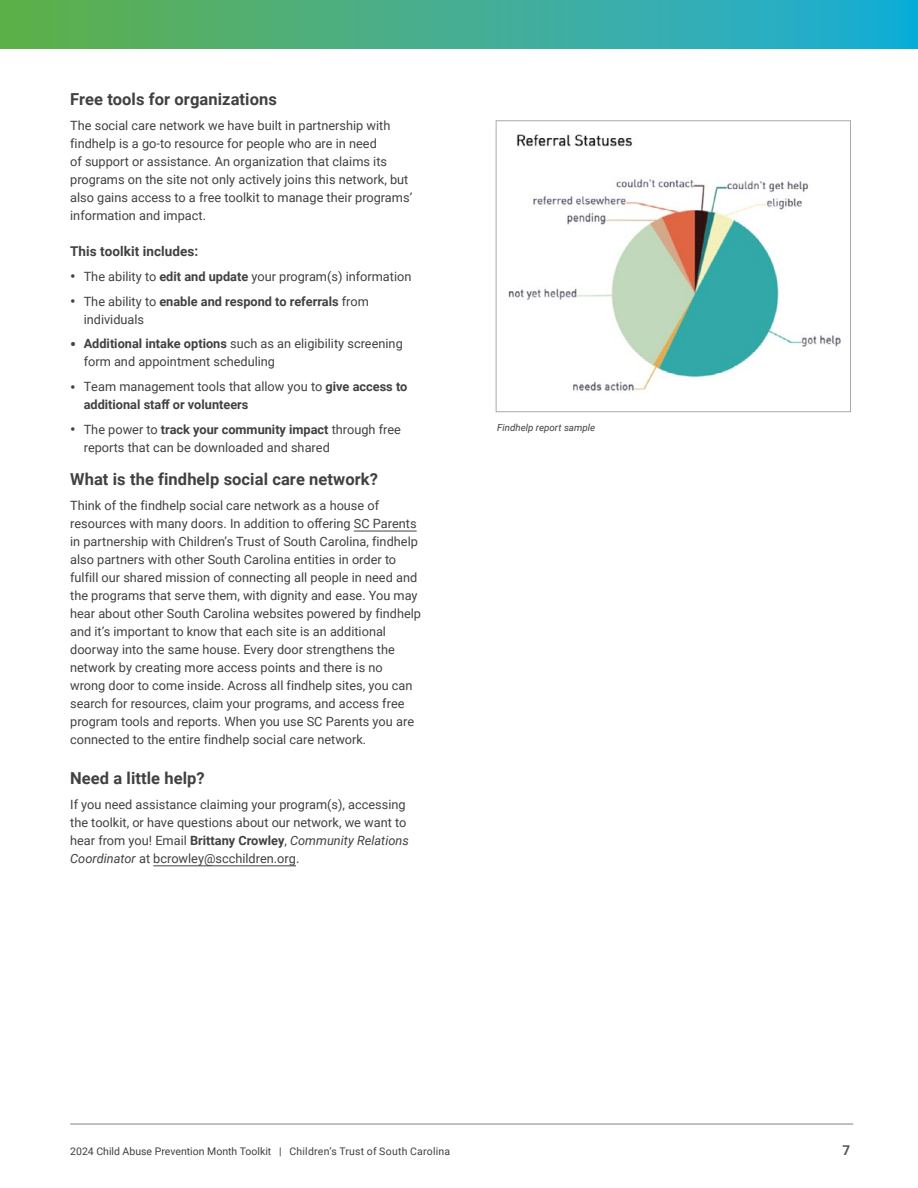
<style>
.page{position:relative;width:918px;height:1188px;background:#fff}
.page>*{position:absolute;margin:0;border:0;box-sizing:border-box;transform-origin:0 0}
.t1{font:700 16.5px "Roboto";letter-spacing:.005em;color:#414042}
.H3{font:700 13.5px "Roboto";letter-spacing:.005em;color:#414042}
.t2{font:700 13.5px "Roboto";color:#565659}
.Body_Text{font:12.75px/18px "Roboto";color:#414042}
.t3{font:700 12.75px/18px "Roboto";color:#414042}
.t4{font:10.5px "Roboto";color:#414042}
.t5{font:italic 9.75px "Roboto";color:#414042}
.s1{font-size:16.5px}
.s2{font-weight:700}
.s3{font-weight:700;font-size:16.5px}
.s4{font-weight:400;font-size:16.5px}
.s5{font-weight:400}
.s6{font-style:italic}
</style>
<div class="page">
<hr style="left:70px;top:1124px;width:783px;height:1px;background:#808285">
<svg style="left:0;top:0;width:918px;height:49px;background:#40ae91"></svg>
<hr style="left:354px;top:531px;width:63px;height:1px;background:#414042">
<hr style="left:153px;top:866px;width:143px;height:1px;background:#414042">
<img style="left:508px;top:134px;width:333px;height:257px">
<div style="left:496px;top:121px;width:355px;height:291px;border:1px solid #a7a9ac"></div>
<h2 class="t1" style="left:70px;top:88px;width:208px">Free tools for organizations</h2>
<p class="Body_Text" style="left:70px;top:116px;width:344px">The social care network we have built in partnership with findhelp is a go-to resource for people who are in need<br>of support or assistance. An organization that claims its programs on the site not only actively joins this network, but also gains access to a free toolkit to manage their programsʼ information and impact.</p>
<h2 class="H3" style="left:70px;top:242px;width:130px">This toolkit includes:</h2>
<p class="Body_Text" style="left:70px;top:267px;width:343px"><span class="s1">•</span> The ability to <span class="s2">edit and update</span> your program(s) information</p>
<p class="Body_Text" style="left:84px;top:292px;width:287px;text-indent:-14px"><span class="s1">•</span> The ability to <span class="s2">enable and respond to referrals</span> from individuals</p>
<p class="Body_Text" style="left:84px;top:334px;width:321px;text-indent:-14px"><span class="s3">•</span> <span class="s2">Additional intake options</span> such as an eligibility screening form and appointment scheduling</p>
<p class="t3" style="left:84px;top:377px;width:325px;text-indent:-14px"><span class="s4">•</span> <span class="s5">Team management tools that allow you to</span> give access to additional staff or volunteers</p>
<p class="Body_Text" style="left:84px;top:420px;width:319px;text-indent:-14px"><span class="s1">•</span> The power to <span class="s2">track your community impact</span> through free reports that can be downloaded and shared</p>
<h2 class="t1" style="left:70px;top:468px;width:309px">What is the findhelp social care network?</h2>
<p class="Body_Text" style="left:70px;top:496px;width:352px">Think of the findhelp social care network as a house of resources with many doors. In addition to offering SC Parents in partnership with Childrenʼs Trust of South Carolina, findhelp also partners with other South Carolina entities in order to fulfill our shared mission of connecting all people in need and the programs that serve them, with dignity and ease. You may hear about other South Carolina websites powered by findhelp and itʼs important to know that each site is an additional doorway into the same house. Every door strengthens the network by creating more access points and there is no<br>wrong door to come inside. Across all findhelp sites, you can search for resources, claim your programs, and access free program tools and reports. When you use SC Parents you are connected to the entire findhelp social care network.</p>
<h2 class="t1" style="left:70px;top:767px;width:136px">Need a little help?</h2>
<p class="Body_Text" style="left:70px;top:795px;width:340px">If you need assistance claiming your program(s), accessing the toolkit, or have questions about our network, we want to hear from you! Email <span class="s2">Brittany Crowley</span>, <span class="s6">Community Relations Coordinator</span> at bcrowley@scchildren.org.</p>
<p class="t5" style="left:497px;top:421px;width:99px">Findhelp report sample</p>
<p class="t4" style="left:70px;top:1144px;width:381px">2024 Child Abuse Prevention Month Toolkit | Children’s Trust of South Carolina</p>
<p class="t2" style="left:842px;top:1140px;width:9px">7</p>
</div>
